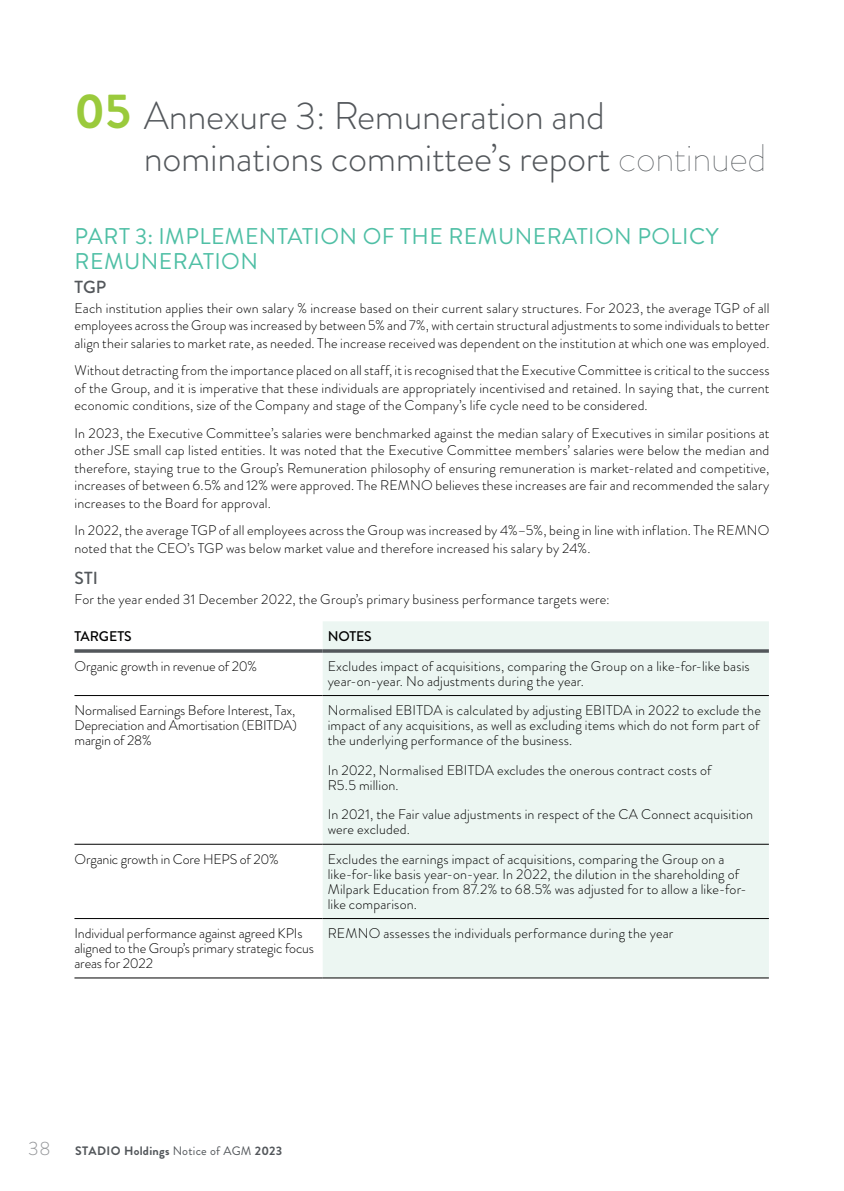
<style>
.page{position:relative;width:844px;height:1191px;background:#fff}
.page>*{position:absolute;margin:0;border:0;box-sizing:border-box;transform-origin:0 0}
.t1{font:300 38.5px/42px "Brandon Grotesque";letter-spacing:-.01em;color:#53575b}
.t2{font:22.75px/24.5px "Brandon Grotesque";letter-spacing:.02em;color:#4fbfa5}
.t3{font:300 19.25px "Brandon Grotesque";color:#939598}
.t4{font:500 17.5px "Brandon Grotesque";letter-spacing:.01em;color:#53575b}
.t5{font:300 14px/14.9px "Brandon Grotesque";letter-spacing:.01em;color:#000;text-align:justify}
.t6{font:300 14px/14.9px "Brandon Grotesque";letter-spacing:-.01em;color:#000}
.t7{font:500 14px "Brandon Grotesque";letter-spacing:-.01em;color:#000}
.t8{font:700 12.25px "Brandon Grotesque";letter-spacing:.02em;color:#53575b}
.s1{font-weight:700;font-size:49px;color:#9aca3c}
.s2{font-weight:100}
.s3{font-weight:400}
</style>
<div class="page">
<div style="left:322px;top:621px;width:446px;height:356px;background:#ecf6f2"></div>
<svg style="left:74px;top:649px;width:248px;height:4px"></svg>
<svg style="left:322px;top:649px;width:446px;height:4px;background:#656a6d"></svg>
<hr style="left:74px;top:695px;width:248px;height:1px;background:#000">
<hr style="left:322px;top:695px;width:446px;height:1px;background:#000">
<hr style="left:74px;top:844px;width:248px;height:1px;background:#000">
<hr style="left:322px;top:844px;width:446px;height:1px;background:#000">
<hr style="left:74px;top:918px;width:248px;height:1px;background:#000">
<hr style="left:322px;top:918px;width:446px;height:1px;background:#000">
<hr style="left:74px;top:977px;width:248px;height:1px;background:#000">
<hr style="left:322px;top:977px;width:446px;height:1px;background:#000">
<h1 class="t1" style="left:144px;top:95px;width:623px;text-indent:-69px"><span class="s1">05</span> Annexure 3: Remuneration and nominations committee’s report <span class="s2">continued</span></h1>
<h2 class="t2" style="left:75px;top:224px;width:645px">PART 3: IMPLEMENTATION OF THE REMUNERATION POLICY<br>REMUNERATION</h2>
<p class="t4" style="left:75px;top:275px;width:33px">TGP</p>
<p class="t5" style="left:74px;top:299px;width:696px;line-height:17.5px">Each institution applies their own salary % increase based on their current salary structures. For 2023, the average TGP of all employees across the Group was increased by between 5% and 7%, with certain structural adjustments to some individuals to better align their salaries to market rate, as needed. The increase received was dependent on the institution at which one was employed.</p>
<p class="t5" style="left:74px;top:362px;width:696px;line-height:17.5px">Without detracting from the importance placed on all staff, it is recognised that the Executive Committee is critical to the success of the Group, and it is imperative that these individuals are appropriately incentivised and retained. In saying that, the current economic conditions, size of the Company and stage of the Company’s life cycle need to be considered.</p>
<p class="t5" style="left:74px;top:424px;width:696px;line-height:17.5px">In 2023, the Executive Committee’s salaries were benchmarked against the median salary of Executives in similar positions at other JSE small cap listed entities. It was noted that the Executive Committee members’ salaries were below the median and therefore, staying true to the Group’s Remuneration philosophy of ensuring remuneration is market-related and competitive, increases of between 6.5% and 12% were approved. The REMNO believes these increases are fair and recommended the salary increases to the Board for approval.</p>
<p class="t5" style="left:74px;top:522px;width:696px;line-height:17.5px">In 2022, the average TGP of all employees across the Group was increased by 4%–5%, being in line with inflation. The REMNO noted that the CEO’s TGP was below market value and therefore increased his salary by 24%.</p>
<p class="t4" style="left:75px;top:566px;width:25px">STI</p>
<p class="t5" style="left:74px;top:592px;width:537px">For the year ended 31 December 2022, the Group’s primary business performance targets were:</p>
<p class="t7" style="left:74px;top:626px;width:59px">TARGETS</p>
<p class="t7" style="left:327px;top:626px;width:46px">NOTES</p>
<p class="t6" style="left:74px;top:658px;width:184px">Organic growth in revenue of 20%</p>
<p class="t5" style="left:327px;top:658px;width:423px">Excludes impact of acquisitions, comparing the Group on a like-for-like basis year-on-year. No adjustments during the year.</p>
<p class="t5" style="left:74px;top:703px;width:224px">Normalised Earnings Before Interest, Tax, Depreciation and Amortisation (EBITDA) margin of 28%</p>
<p class="t5" style="left:327px;top:703px;width:434px">Normalised EBITDA is calculated by adjusting EBITDA in 2022 to exclude the impact of any acquisitions, as well as excluding items which do not form part of the underlying performance of the business.</p>
<p class="t5" style="left:327px;top:762px;width:385px">In 2022, Normalised EBITDA excludes the onerous contract costs of<br>R5.5 million.</p>
<p class="t5" style="left:327px;top:807px;width:427px">In 2021, the Fair value adjustments in respect of the CA Connect acquisition were excluded.</p>
<p class="t6" style="left:74px;top:851px;width:206px">Organic growth in Core HEPS of 20%</p>
<p class="t5" style="left:327px;top:851px;width:420px;text-align:left">Excludes the earnings impact of acquisitions, comparing the Group on a like-for-like basis year-on-year. In 2022, the dilution in the shareholding of Milpark Education from 87.2% to 68.5% was adjusted for to allow a like-for&shy;like comparison.</p>
<p class="t6" style="left:74px;top:926px;width:241px">Individual performance against agreed KPIs aligned to the Group’s primary strategic focus areas for 2022</p>
<p class="t5" style="left:327px;top:926px;width:347px">REMNO assesses the individuals performance during the year</p>
<h3 class="t3" style="left:28px;top:1134px;width:24px">38</h3>
<p class="t8" style="left:75px;top:1141px;width:208px">STADIO Holdings <span class="s3">Notice of AGM</span> 2023</p>
</div>
